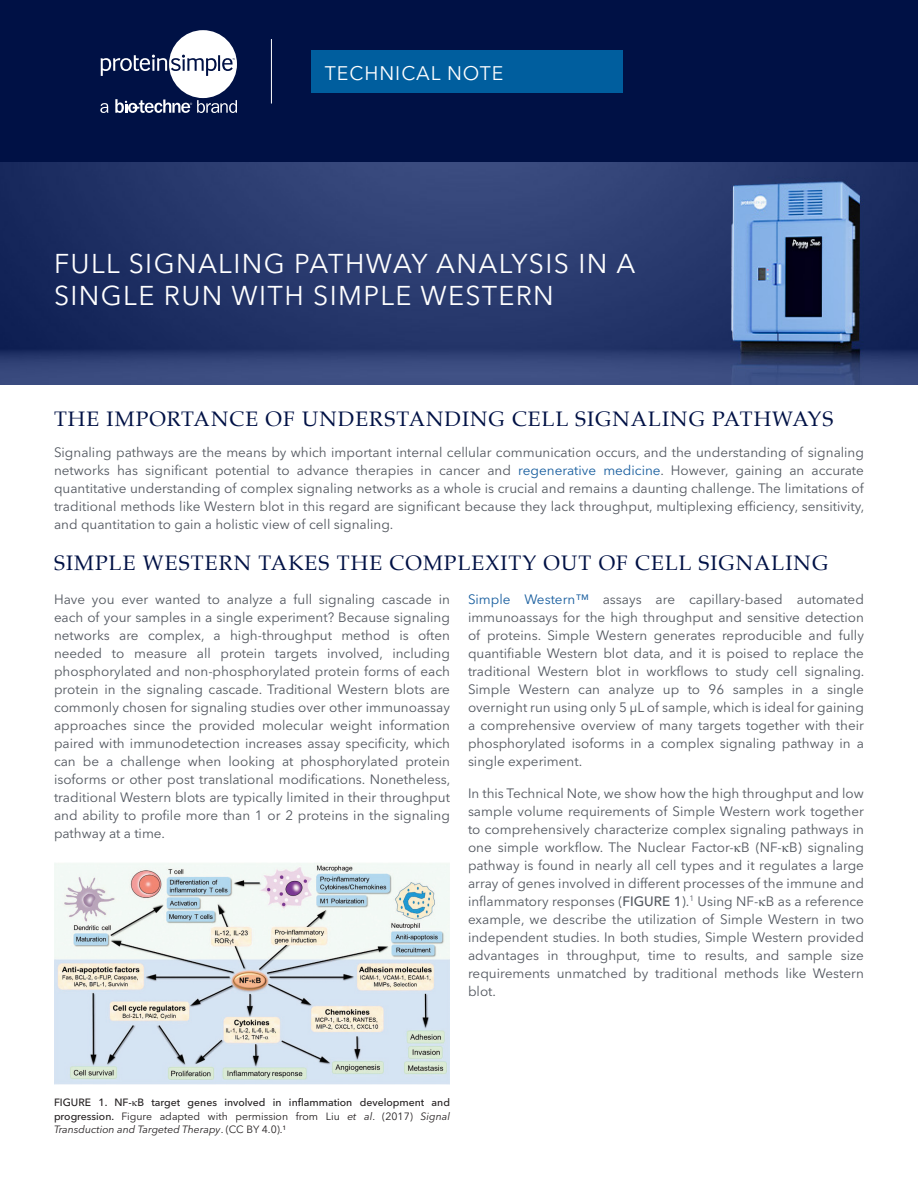
<style>
.page{position:relative;width:918px;height:1188px;background:#fff}
.page>*{position:absolute;margin:0;border:0;box-sizing:border-box;transform-origin:0 0}
.NL_Title{font:27px/32.4px "Avenir Next LT Pro";letter-spacing:.05em;color:#fff}
.NL_Headline{font:21px "Palatino";letter-spacing:.05em;color:#001145}
.t1{font:19.5px "Avenir Next LT Pro";letter-spacing:.05em;color:#fff}
.NL_Body_Copy{font:13.5px/18px "Avenir Next LT Pro";color:#52575f;text-align:justify}
.NL_Legend{font:500 10.5px/13.5px "Avenir Next LT Pro";color:#231f20;text-align:justify}
.s1{color:#175d9e}
.s2{font-weight:500}
.s3{font-weight:400}
.s4{font-weight:400;font-style:italic}
</style>
<div class="page">
<div style="left:0;top:0;width:918px;height:162px;background:#001145"></div>
<hr style="left:271px;top:39px;width:1px;height:65px;background:#fff">
<img style="left:0;top:162px;width:918px;height:222px">
<img style="left:54px;top:863px;width:396px;height:222px">
<div style="left:311px;top:50px;width:312px;height:43px;background:#005e9e"></div>
<svg style="left:100px;top:30px;width:137px;height:83px"></svg>
<h3 class="t1" style="left:325px;top:61px;width:180px">TECHNICAL NOTE</h3>
<p class="NL_Title" style="left:54px;top:247px;width:583px">FULL SIGNALING PATHWAY ANALYSIS IN A<br>SINGLE RUN WITH SIMPLE WESTERN</p>
<p class="NL_Headline" style="left:54px;top:401px;width:781px">THE IMPORTANCE OF UNDERSTANDING CELL SIGNALING PATHWAYS</p>
<p class="NL_Body_Copy" style="left:54px;top:443px;width:812px">Signaling pathways are the means by which important internal cellular communication occurs, and the understanding of signaling networks has significant potential to advance therapies in cancer and <span class="s1">regenerative medicine</span>. However, gaining an accurate quantitative understanding of complex signaling networks as a whole is crucial and remains a daunting challenge. The limitations of traditional methods like Western blot in this regard are significant because they lack throughput, multiplexing efficiency, sensitivity, and quantitation to gain a holistic view of cell signaling.</p>
<p class="NL_Headline" style="left:54px;top:545px;width:776px">SIMPLE WESTERN TAKES THE COMPLEXITY OUT OF CELL SIGNALING</p>
<p class="NL_Body_Copy" style="left:54px;top:591px;width:398px">Have you ever wanted to analyze a full signaling cascade in each of your samples in a single experiment? Because signaling networks are complex, a high-throughput method is often needed to measure all protein targets involved, including phosphorylated and non-phosphorylated protein forms of each protein in the signaling cascade. Traditional Western blots are commonly chosen for signaling studies over other immunoassay approaches since the provided molecular weight information paired with immunodetection increases assay specificity, which can be a challenge when looking at phosphorylated protein isoforms or other post translational modifications. Nonetheless, traditional Western blots are typically limited in their throughput and ability to profile more than 1 or 2 proteins in the signaling pathway at a time.</p>
<p class="NL_Body_Copy" style="left:468px;top:591px;width:398px"><span class="s1">Simple Western™</span> assays are capillary-based automated immunoassays for the high throughput and sensitive detection of proteins. Simple Western generates reproducible and fully quantifiable Western blot data, and it is poised to replace the traditional Western blot in workflows to study cell signaling.<br>Simple Western can analyze up to 96 samples in a single overnight run using only 5 µL of sample, which is ideal for gaining a comprehensive overview of many targets together with their phosphorylated isoforms in a complex signaling pathway in a single experiment.</p>
<p class="NL_Body_Copy" style="left:468px;top:784px;width:398px">In this Technical Note, we show how the high throughput and low sample volume requirements of Simple Western work together to comprehensively characterize complex signaling pathways in one simple workflow. The Nuclear Factor- B (NF- B) signaling pathway is found in nearly all cell types and it regulates a large array of genes involved in different processes of the immune and inflammatory responses (<span class="s2">FIGURE 1</span>).<sup>1</sup> Using NF- B as a reference example, we describe the utilization of Simple Western in two independent studies. In both studies, Simple Western provided advantages in throughput, time to results, and sample size requirements unmatched by traditional methods like Western blot.</p>
<p class="NL_Legend" style="left:54px;top:1096px;width:398px">FIGURE 1. NF- B target genes involved in inflammation development and progression. <span class="s3">Figure adapted with permission from Liu</span> <span class="s4">et al</span><span class="s3">. (2017)</span> <span class="s4">Signal Transduction and Targeted Therapy</span><span class="s3">. (CC BY 4.0).¹</span></p>
</div>
